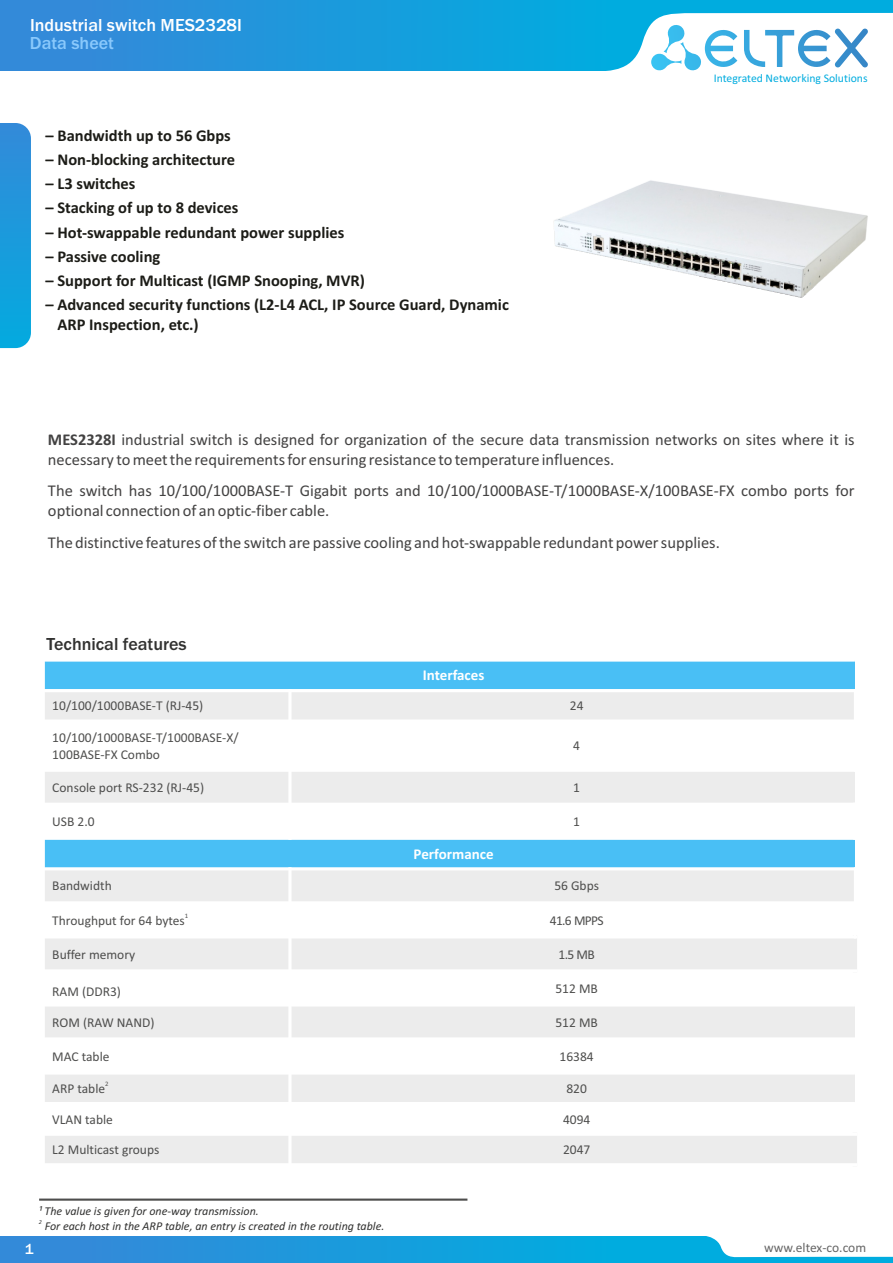
<style>
.page{position:relative;width:893px;height:1263px;background:#fff}
.page>*{position:absolute;margin:0;border:0;box-sizing:border-box;transform-origin:0 0}
.t1{font:500 18px "Franklin Gothic";color:#fff}
.t2{font:500 18px "Franklin Gothic";color:#313130}
.t3{font:500 18px "Franklin Gothic";color:#8ac9fc}
.t4{font:16.5px/20.1px "Calibri";color:#434242}
.t5{font:700 16.5px/20.1px "Calibri";color:#1c1c17}
.t6{font:700 15px "Calibri";color:#fff}
.t7{font:500 15px "Franklin Gothic";color:#fff}
.t8{font:13.5px/16.5px "Calibri";color:#4e4e4d}
.t9{font:13.5px "Calibri";color:#666}
.t10{font:italic 12px "Calibri";color:#313130}
.t11{font:11.7px "Calibri";color:#00acdf}
.t12{font:6.75px "Calibri";color:#4e4e4d}
.t13{font:italic 6px "Calibri";color:#313130}
.s1{font-weight:700}
</style>
<div class="page">
<svg style="left:0;top:123px;width:31px;height:225px;background:#1e9bdc"></svg>
<div style="left:0;top:0;width:893px;height:71px;background:linear-gradient(to right,#3489d9,#00b4e0)"></div>
<svg style="left:589px;top:13px;width:304px;height:58px"></svg>
<div style="left:0;top:1236px;width:893px;height:27px;background:linear-gradient(to right,#3489d9,#00b4e0)"></div>
<svg style="left:703px;top:1236px;width:190px;height:21px"></svg>
<hr style="left:39px;top:1198px;width:428px;height:3px;background:#4e4e4d">
<div style="left:44px;top:660px;width:811px;height:31px;background:#49bff5"></div>
<div style="left:44px;top:691px;width:246px;height:30px;background:#ececec"></div>
<div style="left:290px;top:691px;width:565px;height:30px;background:#ececec"></div>
<div style="left:44px;top:770px;width:246px;height:34px;background:#ececec"></div>
<div style="left:290px;top:770px;width:565px;height:34px;background:#ececec"></div>
<div style="left:44px;top:838px;width:811px;height:31px;background:#49bff5"></div>
<div style="left:44px;top:869px;width:246px;height:34px;background:#ececec"></div>
<div style="left:290px;top:869px;width:565px;height:34px;background:#ececec"></div>
<div style="left:44px;top:937px;width:246px;height:34px;background:#ececec"></div>
<div style="left:290px;top:937px;width:565px;height:34px;background:#ececec"></div>
<div style="left:44px;top:1005px;width:246px;height:34px;background:#ececec"></div>
<div style="left:290px;top:1005px;width:565px;height:34px;background:#ececec"></div>
<div style="left:44px;top:1073px;width:246px;height:30px;background:#ececec"></div>
<div style="left:290px;top:1073px;width:565px;height:30px;background:#ececec"></div>
<div style="left:44px;top:1134px;width:246px;height:31px;background:#ececec"></div>
<div style="left:290px;top:1134px;width:565px;height:31px;background:#ececec"></div>
<hr style="left:43px;top:658px;width:2px;height:508px;background:#fff">
<hr style="left:288px;top:867px;width:4px;height:299px;background:#fff">
<hr style="left:288px;top:689px;width:4px;height:151px;background:#fff">
<hr style="left:853px;top:1132px;width:4px;height:34px;background:#ececec">
<hr style="left:853px;top:935px;width:4px;height:37px;background:#ececec">
<hr style="left:854px;top:867px;width:2px;height:71px;background:#fff">
<hr style="left:854px;top:689px;width:2px;height:83px;background:#fff">
<hr style="left:43px;top:1163px;width:814px;height:3px;background:#fff">
<hr style="left:43px;top:1132px;width:814px;height:4px;background:#fff">
<hr style="left:43px;top:1102px;width:812px;height:3px;background:#fff">
<hr style="left:43px;top:1071px;width:812px;height:3px;background:#fff">
<hr style="left:43px;top:1037px;width:812px;height:3px;background:#fff">
<hr style="left:43px;top:1003px;width:812px;height:3px;background:#fff">
<hr style="left:43px;top:969px;width:814px;height:3px;background:#fff">
<hr style="left:43px;top:935px;width:814px;height:3px;background:#fff">
<hr style="left:43px;top:901px;width:813px;height:3px;background:#fff">
<hr style="left:43px;top:867px;width:813px;height:3px;background:#fff">
<hr style="left:43px;top:837px;width:813px;height:3px;background:#fff">
<hr style="left:43px;top:803px;width:813px;height:3px;background:#fff">
<hr style="left:43px;top:769px;width:813px;height:3px;background:#fff">
<hr style="left:43px;top:719px;width:813px;height:4px;background:#fff">
<hr style="left:43px;top:689px;width:813px;height:3px;background:#fff">
<svg style="left:45px;top:660px;width:810px;height:2px;background:#dbf2fc"></svg>
<img style="left:554px;top:180px;width:314px;height:118px">
<p class="t1" style="left:30px;top:19px;width:214px">Industrial switch MES2328I</p>
<p class="t3" style="left:30px;top:36px;width:86px">Data sheet</p>
<p class="t5" style="left:46px;top:127px;width:187px">– Bandwidth up to 56 Gbps</p>
<p class="t5" style="left:46px;top:151px;width:191px">– Non-blocking architecture</p>
<p class="t5" style="left:46px;top:175px;width:92px">– L3 switches</p>
<p class="t5" style="left:46px;top:199px;width:194px">– Stacking of up to 8 devices</p>
<p class="t5" style="left:46px;top:223px;width:300px">– Hot-swappable redundant power supplies</p>
<p class="t5" style="left:46px;top:248px;width:116px">– Passive cooling</p>
<p class="t5" style="left:46px;top:272px;width:321px">– Support for Multicast (IGMP Snooping, MVR)</p>
<p class="t5" style="left:57px;top:296px;width:453px;text-indent:-12px">– Advanced security functions (L2-L4 ACL, IP Source Guard, Dynamic<br>ARP Inspection, etc.)</p>
<p class="t11" style="left:714px;top:73px;width:155px">Integrated Networking Solutions</p>
<p class="t4" style="left:48px;top:430px;width:808px"><span class="s1">MES2328I</span> industrial switch is designed for organization of the secure data transmission networks on sites where it is necessary to meet the requirements for ensuring resistance to temperature influences.</p>
<p class="t4" style="left:48px;top:482px;width:808px">The switch has 10/100/1000BASE-T Gigabit ports and 10/100/1000BASE-T/1000BASE-X/100BASE-FX combo ports for optional connection of an optic-fiber cable.</p>
<p class="t4" style="left:48px;top:533px;width:673px">The distinctive features of the switch are passive cooling and hot-swappable redundant power supplies.</p>
<p class="t2" style="left:46px;top:637px;width:142px">Technical features</p>
<p class="t6" style="left:423px;top:669px;width:63px">Interfaces</p>
<p class="t8" style="left:52px;top:699px;width:153px">10/100/1000BASE-T (RJ-45)</p>
<p class="t8" style="left:570px;top:699px;width:15px">24</p>
<p class="t8" style="left:52px;top:730px;width:188px">10/100/1000BASE-T/1000BASE-X/<br>100BASE-FX Combo</p>
<p class="t8" style="left:573px;top:739px;width:8px">4</p>
<p class="t8" style="left:52px;top:780px;width:153px">Console port RS-232 (RJ-45)</p>
<p class="t8" style="left:573px;top:780px;width:8px">1</p>
<p class="t8" style="left:52px;top:814px;width:44px">USB 2.0</p>
<p class="t8" style="left:573px;top:814px;width:8px">1</p>
<p class="t6" style="left:414px;top:847px;width:82px">Performance</p>
<p class="t8" style="left:52px;top:879px;width:61px">Bandwidth</p>
<p class="t8" style="left:554px;top:879px;width:46px">56 Gbps</p>
<p class="t12" style="left:185px;top:913px;width:5px">1</p>
<p class="t8" style="left:52px;top:913px;width:134px">Throughput for 64 bytes</p>
<p class="t8" style="left:550px;top:913px;width:55px">41.6 MPPS</p>
<p class="t8" style="left:52px;top:947px;width:84px">Buffer memory</p>
<p class="t8" style="left:559px;top:947px;width:38px">1.5 MB</p>
<p class="t8" style="left:52px;top:984px;width:70px">RAM (DDR3)</p>
<p class="t8" style="left:555px;top:981px;width:44px">512 MB</p>
<p class="t8" style="left:52px;top:1015px;width:104px">ROM (RAW NAND)</p>
<p class="t8" style="left:555px;top:1015px;width:44px">512 MB</p>
<p class="t8" style="left:52px;top:1049px;width:59px">MAC table</p>
<p class="t8" style="left:560px;top:1049px;width:36px">16384</p>
<p class="t12" style="left:105px;top:1081px;width:5px">2</p>
<p class="t8" style="left:52px;top:1081px;width:54px">ARP table</p>
<p class="t8" style="left:566px;top:1081px;width:22px">820</p>
<p class="t8" style="left:52px;top:1112px;width:62px">VLAN table</p>
<p class="t8" style="left:563px;top:1112px;width:29px">4094</p>
<p class="t8" style="left:52px;top:1142px;width:109px">L2 Multicast groups</p>
<p class="t8" style="left:563px;top:1142px;width:29px">2047</p>
<p class="t10" style="left:39px;top:1206px;width:221px">¹ The value is given for one-way transmission.</p>
<p class="t13" style="left:39px;top:1219px;width:5px">2</p>
<p class="t10" style="left:45px;top:1221px;width:341px">For each host in the ARP table, an entry is created in the routing table.</p>
<p class="t7" style="left:25px;top:1243px;width:10px">1</p>
<p class="t9" style="left:764px;top:1242px;width:103px">www.eltex-co.com</p>
</div>
